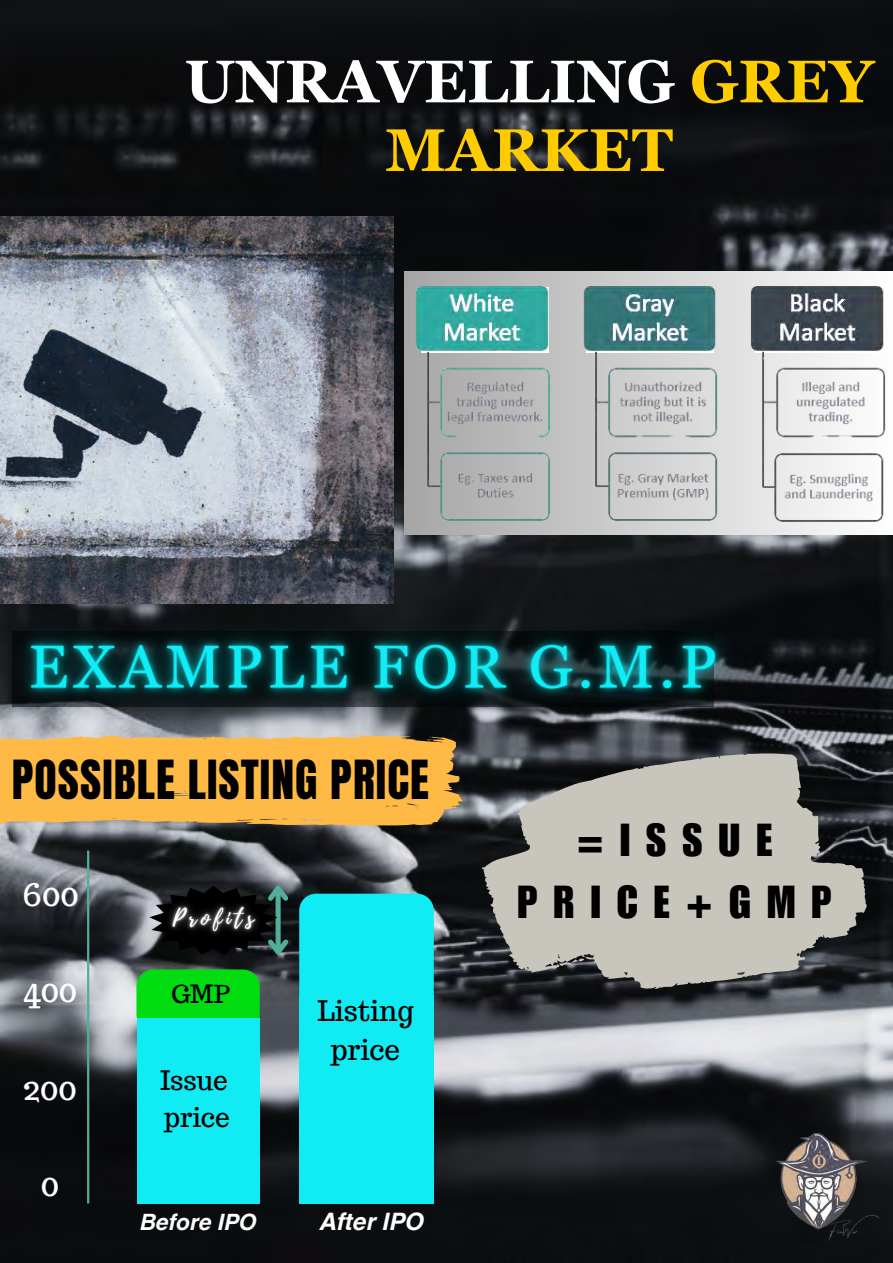
<style>
.page{position:relative;width:893px;height:1263px;background:#fff}
.page>*{position:absolute;margin:0;border:0;box-sizing:border-box;transform-origin:0 0}
.t1{font:700 60px/68.6px "Georgia Pro";color:#fff;text-align:center}
.t2{font:45.83px "Anton";letter-spacing:.025em;color:#000}
.t3{font:45px/62.4px "Impact LT Std";letter-spacing:.36em;color:#000;text-align:center}
.t4{font:33.75px "Trocchi";color:#fff}
.t5{font:27.75px/38.8px "Trocchi";color:#000;text-align:center}
.t6{font:26.25px/36.6px "Trocchi";color:#000}
.t7{font:24.75px "Trocchi";color:#000}
.t8{font:italic 700 24px "Helvetica World";color:#fff}
.t9{font:italic 700 22.5px "Helvetica World";color:#fff}
.s1{color:#fc0}
</style>
<div class="page">
<img style="left:0;top:0;width:893px;height:1263px">
<img style="left:729px;top:1065px;width:164px;height:198px">
<img style="left:0;top:217px;width:394px;height:368px">
<img style="left:398px;top:272px;width:495px;height:262px">
<svg style="left:0;top:749px;width:462px;height:77px"></svg>
<svg style="left:482px;top:753px;width:385px;height:236px;fill:#c8c5bc"></svg>
<svg style="left:524px;top:966px;width:4px;height:4px"></svg>
<svg style="left:559px;top:958px;width:25px;height:9px"></svg>
<hr style="left:87px;top:850px;width:2px;height:353px;background:#53ad9b">
<div style="left:299px;top:894px;width:135px;height:101px;background:#11ebf3"></div>
<svg style="left:136px;top:969px;width:124px;height:234px"></svg>
<div style="left:137px;top:1018px;width:123px;height:185px;background:#11ebf3"></div>
<div style="left:299px;top:995px;width:135px;height:208px;background:#11ebf3"></div>
<svg style="left:149px;top:880px;width:144px;height:80px"></svg>
<img style="left:0;top:585px;width:769px;height:164px">
<img style="left:154px;top:883px;width:123px;height:71px">
<h4 class="t1" style="left:185px;top:47px;width:690px">UNRAVELLING <span class="s1">GREY<br>MARKET</span></h4>
<p class="t2" style="left:12px;top:747px;width:418px">POSSIBLE LISTING PRICE</p>
<h5 class="t4" style="left:22px;top:871px;width:59px">600</h5>
<h6 class="t4" style="left:23px;top:967px;width:56px">400</h6>
<h5 class="t4" style="left:23px;top:1066px;width:56px">200</h5>
<h3 class="t4" style="left:41px;top:1161px;width:20px">0</h3>
<p class="t7" style="left:171px;top:978px;width:60px">GMP</p>
<h6 class="t6" style="left:160px;top:1062px;width:71px">Issue price</h6>
<p class="t5" style="left:317px;top:991px;width:98px">Listing price</p>
<h5 class="t9" style="left:140px;top:1204px;width:118px">Before IPO</h5>
<p class="t8" style="left:320px;top:1202px;width:105px">After IPO</p>
<p class="t3" style="left:517px;top:815px;width:316px">=ISSUE<br>PRICE+GMP</p>
</div>
